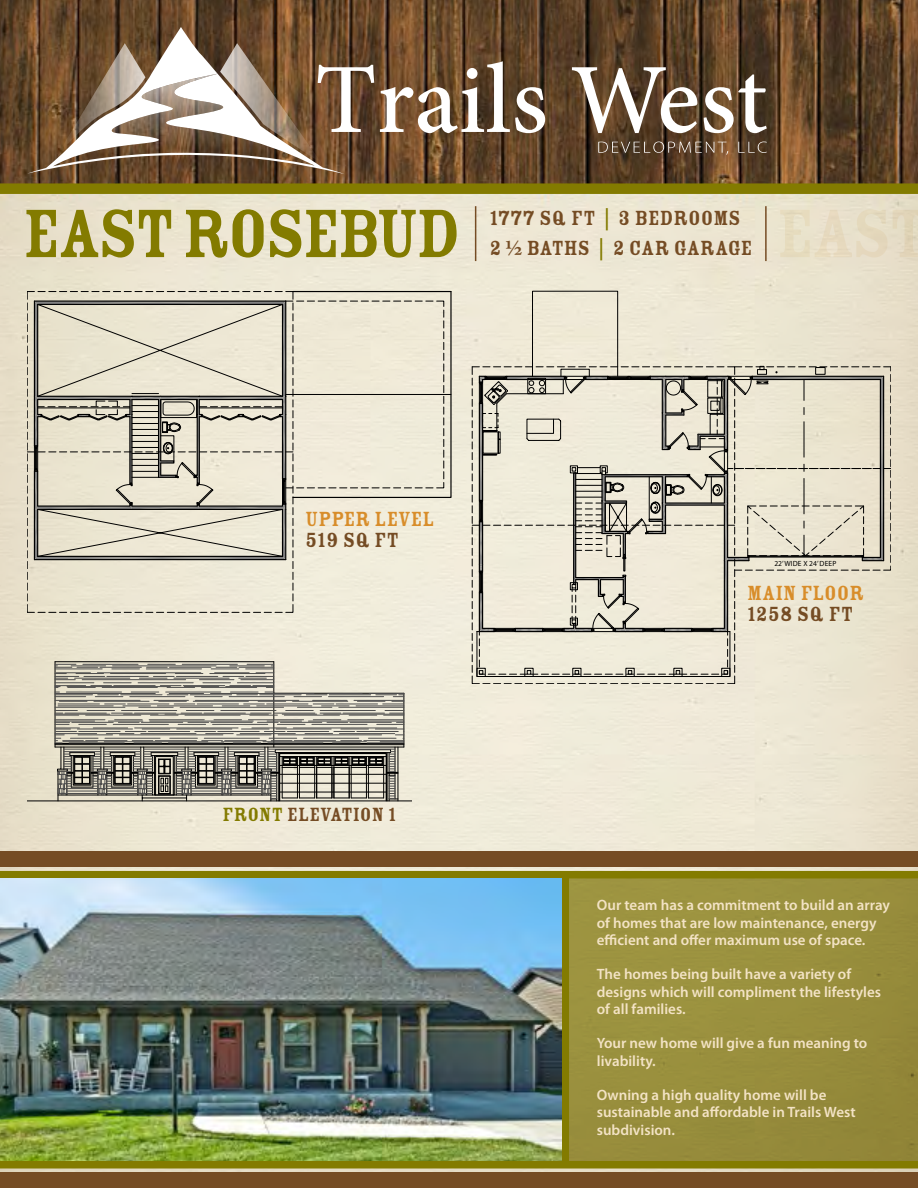
<style>
.page{position:relative;width:918px;height:1188px;background:#fff}
.page>*{position:absolute;margin:0;border:0;box-sizing:border-box;transform-origin:0 0}
.t1{font:75px "Rosewood Std Fill";letter-spacing:-.05em;color:#837b00}
.t2{font:22.5px/30px "Rosewood Std Fill";color:#754c24}
.t3{font:22.5px "Rosewood Std Fill";color:#d88d2a}
.t4{font:21px "Rosewood Std Fill";color:#754c24}
.t5{font:600 15px/17.2px "Myriad Pro";color:#f3e3c5}
.t6{font:7.5px "Myriad Pro";letter-spacing:.02em;color:#000}
.s1{color:#837b00}
</style>
<div class="page">
<img style="left:0;top:0;width:918px;height:1172px">
<div style="left:569px;top:878px;width:349px;height:283px;background:#998f3d"></div>
<div style="left:0;top:183px;width:918px;height:11px;background:#837b00"></div>
<div style="left:0;top:1161px;width:918px;height:7px;background:#837b00"></div>
<div style="left:0;top:871px;width:918px;height:7px;background:#837b00"></div>
<div style="left:0;top:1172px;width:918px;height:16px;background:#754c24"></div>
<div style="left:0;top:851px;width:918px;height:16px;background:#754c24"></div>
<div style="left:562px;top:875px;width:7px;height:290px;background:#837b00"></div>
<svg style="left:380px;top:61px;width:165px;height:72px"></svg>
<svg style="left:572px;top:67px;width:125px;height:66px"></svg>
<svg style="left:704px;top:74px;width:63px;height:59px"></svg>
<svg style="left:598px;top:142px;width:130px;height:13px;background:#6c5641"></svg>
<svg style="left:738px;top:142px;width:29px;height:11px"></svg>
<svg style="left:345px;top:43px;width:29px;height:128px;background:#715947"></svg>
<svg style="left:27px;top:27px;width:318px;height:147px"></svg>
<img style="left:0;top:878px;width:562px;height:283px">
<hr style="left:55px;top:662px;width:219px;height:1px;background:#000">
<hr style="left:404px;top:693px;width:1px;height:54px;background:#000">
<hr style="left:55px;top:662px;width:1px;height:85px;background:#000">
<hr style="left:274px;top:662px;width:1px;height:85px;background:#000">
<hr style="left:27px;top:801px;width:385px;height:1px;background:#000">
<svg style="left:55px;top:664px;width:349px;height:137px;background:#a29e94"></svg>
<hr style="left:142px;top:798px;width:45px;height:1px;background:#000">
<hr style="left:475px;top:206px;width:1px;height:55px;background:#754c24">
<hr style="left:765px;top:206px;width:2px;height:55px;background:#754c24">
<svg style="left:27px;top:291px;width:425px;height:322px;background:#d1ccbb"></svg>
<div style="left:532px;top:291px;width:86px;height:86px;border:1px solid #000"></div>
<svg style="left:472px;top:366px;width:420px;height:318px;background:#d6d1c1"></svg>
<h1 class="t1" style="left:22px;top:193px;width:440px">EAST ROSEBUD</h1>
<h2 class="t2" style="left:489px;top:203px;width:265px">1777 SQ FT <span class="s1">|</span> 3 BEDROOMS<br>2 ½ BATHS <span class="s1">|</span> 2 CAR GARAGE</h2>
<h2 class="t3" style="left:305px;top:507px;width:131px">UPPER LEVEL</h2>
<h2 class="t2" style="left:305px;top:526px;width:95px">519 SQ FT</h2>
<h3 class="t4" style="left:223px;top:803px;width:175px"><span class="s1">FRONT</span> ELEVATION 1</h3>
<p class="t6" style="left:774px;top:559px;width:64px">22’ WIDE X 24’ DEEP</p>
<h2 class="t3" style="left:747px;top:580px;width:119px">MAIN FLOOR</h2>
<h2 class="t2" style="left:747px;top:599px;width:108px">1258 SQ FT</h2>
<p class="t5" style="left:597px;top:897px;width:295px">Our team has a commitment to build an array of homes that are low maintenance, energy efficient and offer maximum use of space.</p>
<p class="t5" style="left:597px;top:966px;width:286px">The homes being built have a variety of designs which will compliment the lifestyles of all families.</p>
<p class="t5" style="left:597px;top:1035px;width:272px">Your new home will give a fun meaning to livability.</p>
<p class="t5" style="left:597px;top:1087px;width:260px">Owning a high quality home will be sustainable and affordable in Trails West subdivision.</p>
</div>
